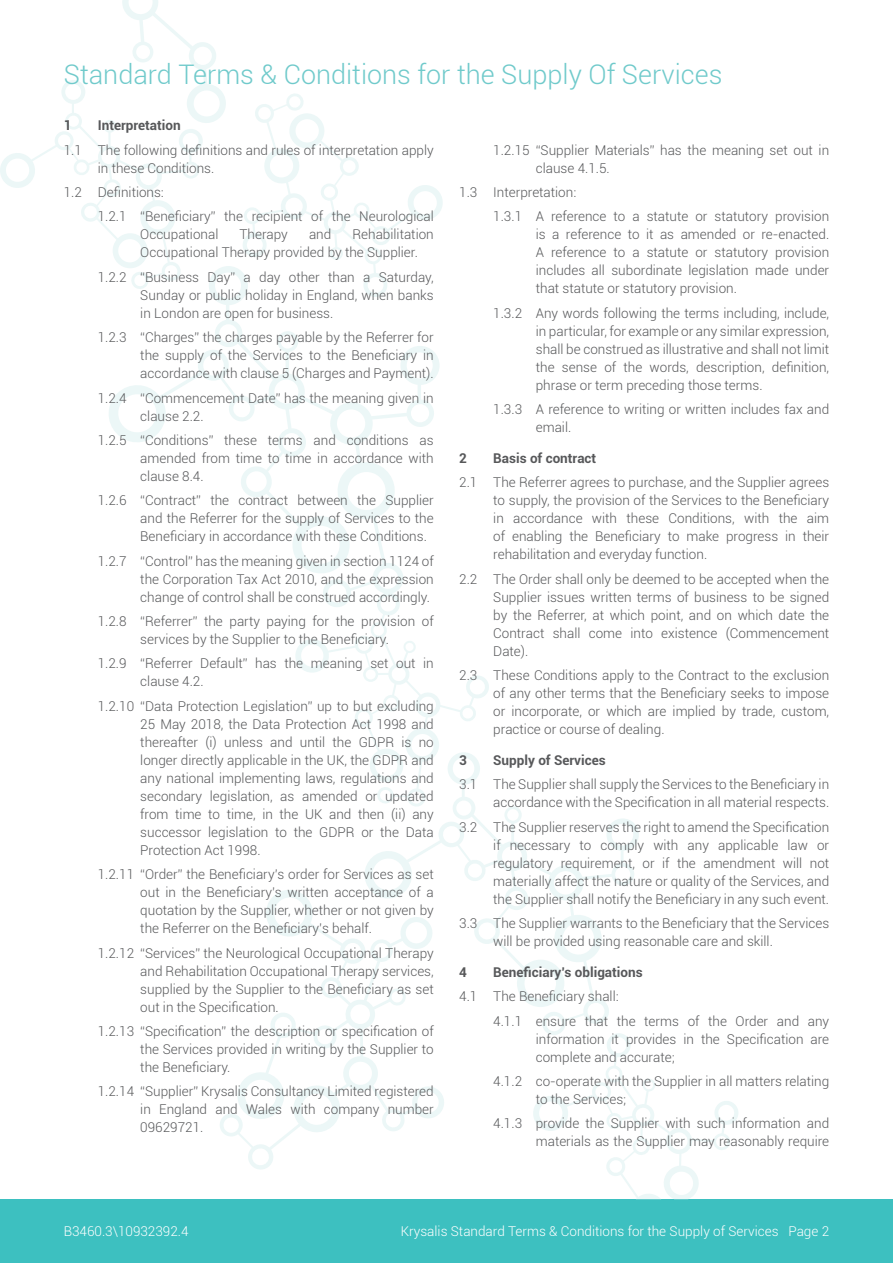
<style>
.page{position:relative;width:893px;height:1263px;background:#fff}
.page>*{position:absolute;margin:0;border:0;box-sizing:border-box;transform-origin:0 0}
.t1{font:300 27px "Roboto";color:#70cacb}
.t2{font:300 13.5px/18px "Roboto";color:#57585a;text-align:justify}
.t3{font:300 13.5px "Roboto";color:#fff}
.t4{font:700 13.5px "Roboto";color:#57585a}
</style>
<div class="page">
<div style="left:0;top:1199px;width:893px;height:64px;background:#3dc0c0"></div>
<svg style="left:295px;top:609px;width:194px;height:143px"></svg>
<svg style="left:109px;top:266px;width:331px;height:343px"></svg>
<svg style="left:0;top:0;width:227px;height:290px"></svg>
<svg style="left:242px;top:93px;width:201px;height:204px"></svg>
<svg style="left:533px;top:1037px;width:205px;height:162px"></svg>
<svg style="left:220px;top:890px;width:224px;height:280px"></svg>
<svg style="left:362px;top:752px;width:277px;height:285px"></svg>
<p class="t1" style="left:64px;top:56px;width:660px">Standard Terms &amp; Conditions for the Supply Of Services</p>
<p class="t4" style="left:64px;top:116px;width:9px">1</p>
<p class="t4" style="left:98px;top:116px;width:84px">Interpretation</p>
<p class="t2" style="left:98px;top:140px;width:337px;text-indent:-34px">1.1 The following definitions and rules of interpretation apply in these Conditions.</p>
<p class="t2" style="left:64px;top:183px;width:102px">1.2 Definitions:</p>
<p class="t2" style="left:140px;top:207px;width:295px;text-indent:-43px">1.2.1 “Beneficiary” the recipient of the Neurological<br>Occupational</p>
<p class="t2" style="left:536px;top:140px;width:295px;text-indent:-43px">1.2.15 “Supplier Materials” has the meaning set out in clause 4.1.5.</p>
<p class="t2" style="left:459px;top:183px;width:118px">1.3 Interpretation:</p>
<p class="t2" style="left:536px;top:207px;width:295px;text-indent:-43px">1.3.1 A reference to a statute or statutory provision is a reference to it as amended or re-enacted.<br>A reference to a statute or statutory provision includes all subordinate legislation made under that statute or statutory provision.</p>
<p class="t2" style="left:536px;top:304px;width:295px;text-indent:-43px">1.3.2 Any words following the terms including, include, in particular, for example or any similar expression, shall be construed as illustrative and shall not limit the sense of the words, description, definition, phrase or term preceding those terms.</p>
<p class="t2" style="left:536px;top:400px;width:295px;text-indent:-43px">1.3.3 A reference to writing or written includes fax and email.</p>
<p class="t4" style="left:459px;top:449px;width:9px">2</p>
<p class="t4" style="left:493px;top:449px;width:104px">Basis of contract</p>
<p class="t2" style="left:493px;top:473px;width:337px;text-indent:-34px">2.1 The Referrer agrees to purchase, and the Supplier agrees to supply, the provision of the Services to the Beneficiary in accordance with these Conditions, with the aim of enabling the Beneficiary to make progress in their rehabilitation and everyday function.</p>
<p class="t2" style="left:493px;top:569px;width:337px;text-indent:-34px">2.2 The Order shall only be deemed to be accepted when the Supplier issues written terms of business to be signed by the Referrer, at which point, and on which date the Contract shall come into existence (Commencement Date).</p>
<p class="t2" style="left:493px;top:666px;width:337px;text-indent:-34px">2.3 These Conditions apply to the Contract to the exclusion of any other terms that the Beneficiary seeks to impose or incorporate, or which are implied by trade, custom, practice or course of dealing.</p>
<p class="t4" style="left:459px;top:750px;width:9px">3</p>
<p class="t4" style="left:493px;top:750px;width:114px">Supply of Services</p>
<p class="t2" style="left:459px;top:775px;width:371px;text-align:right">3.1 The Supplier shall supply the Services to the Beneficiary in accordance with the Specification in all material respects.</p>
<p class="t2" style="left:493px;top:817px;width:337px;text-indent:-34px">3.2 The Supplier reserves the right to amend the Specification if necessary to comply with any applicable law or regulatory requirement, or if the amendment will not materially affect the nature or quality of the Services, and the Supplier shall notify the Beneficiary in any such event.</p>
<p class="t2" style="left:493px;top:914px;width:337px;text-indent:-34px">3.3 The Supplier warrants to the Beneficiary that the Services will be provided using reasonable care and skill.</p>
<p class="t4" style="left:459px;top:962px;width:9px">4</p>
<p class="t4" style="left:493px;top:962px;width:151px">Beneficiary’s obligations</p>
<p class="t2" style="left:459px;top:987px;width:161px">4.1 The Beneficiary shall:</p>
<p class="t2" style="left:536px;top:1011px;width:295px;text-indent:-43px">4.1.1 ensure that the terms of the Order and any information it provides in the Specification are complete and accurate;</p>
<p class="t2" style="left:536px;top:1072px;width:295px;text-indent:-43px">4.1.2 co-operate with the Supplier in all matters relating to the Services;</p>
<p class="t2" style="left:493px;top:1114px;width:337px;text-align:right">4.1.3 provide the Supplier with such information and materials as the Supplier may reasonably require</p>
<p class="t2" style="left:140px;top:225px;width:295px;text-indent:212px">Rehabilitation<br>Occupational Therapy provided by the Supplier.</p>
<p class="t2" style="left:140px;top:268px;width:295px;text-indent:-43px">1.2.2 “Business Day” a day other than a Saturday, Sunday or public holiday in England, when banks in London are open for business.</p>
<p class="t2" style="left:140px;top:328px;width:295px;text-indent:-43px">1.2.3 “Charges” the charges payable by the Referrer for the supply of the Services to the Beneficiary in accordance with clause 5 (Charges and Payment).</p>
<p class="t2" style="left:140px;top:388px;width:295px;text-indent:-43px">1.2.4 “Commencement Date” has the meaning given in clause 2.2.</p>
<p class="t2" style="left:140px;top:431px;width:295px;text-indent:-43px">1.2.5 “Conditions” these terms and conditions as amended from time to time in accordance with clause 8.4.</p>
<p class="t2" style="left:140px;top:491px;width:295px;text-indent:-43px">1.2.6 “Contract” the contract between the Supplier and the Referrer for the supply of Services to the Beneficiary in accordance with these Conditions.</p>
<p class="t2" style="left:140px;top:551px;width:295px;text-indent:-43px">1.2.7 “Control” has the meaning given in section 1124 of the Corporation Tax Act 2010, and the expression change of control shall be construed accordingly.</p>
<p class="t2" style="left:98px;top:612px;width:337px;text-align:center">1.2.8 “Referrer” the party paying for the provision of services by the Supplier to the Beneficiary.</p>
<p class="t2" style="left:140px;top:654px;width:295px;text-indent:-43px">1.2.9 “Referrer Default” has the meaning set out in clause 4.2.</p>
<p class="t2" style="left:140px;top:697px;width:295px;text-indent:-43px">1.2.10 “Data Protection Legislation” up to but excluding 25 May 2018, the Data Protection Act 1998 and thereafter (i) unless and until the GDPR is no longer directly applicable in the UK, the GDPR and any national implementing laws, regulations and secondary legislation, as amended or updated from time to time, in the UK and then (ii) any successor legislation to the GDPR or the Data Protection Act 1998.</p>
<p class="t2" style="left:140px;top:865px;width:295px;text-indent:-43px">1.2.11 “Order” the Beneficiary’s order for Services as set out in the Beneficiary’s written acceptance of a quotation by the Supplier, whether or not given by the Referrer on the Beneficiary’s behalf.</p>
<p class="t2" style="left:140px;top:943px;width:295px;text-indent:-43px">1.2.12 “Services” the Neurological Occupational Therapy and Rehabilitation Occupational Therapy services, supplied by the Supplier to the Beneficiary as set out in the Specification.</p>
<p class="t2" style="left:140px;top:1022px;width:295px;text-indent:-43px">1.2.13 “Specification” the description or specification of the Services provided in writing by the Supplier to the Beneficiary.</p>
<p class="t2" style="left:140px;top:1082px;width:295px;text-indent:-43px">1.2.14 “Supplier” Krysalis Consultancy Limited registered in England and Wales with company number 09629721.</p>
<p class="t2" style="left:239px;top:225px;width:50px">Therapy</p>
<p class="t2" style="left:309px;top:225px;width:24px">and</p>
<p class="t3" style="left:64px;top:1222px;width:126px">B3460.3\10932392.4</p>
<p class="t3" style="left:401px;top:1222px;width:430px">Krysalis Standard Terms &amp; Conditions for the Supply of Services Page 2</p>
</div>
